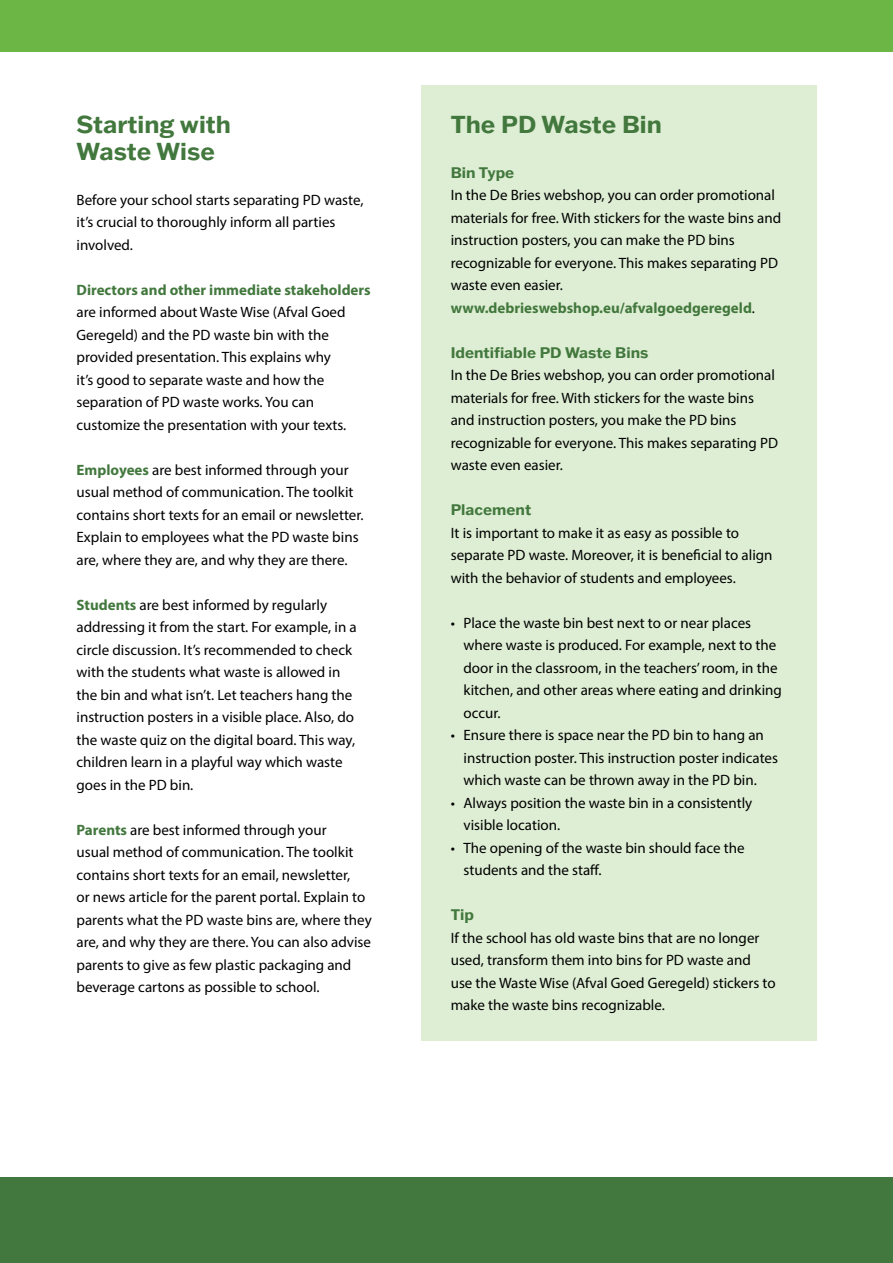
<style>
.page{position:relative;width:893px;height:1263px;background:#fff}
.page>*{position:absolute;margin:0;border:0;box-sizing:border-box;transform-origin:0 0}
.t1{font:700 24px/27px "Franklin Gothic ATF";color:#42783d}
.t2{font:15px/22.5px "Myriad Pro";color:#000}
.t3{font:700 15px "Franklin Gothic ATF";color:#42783d}
.t4{font:700 15px "Myriad Pro";color:#42783d}
.s1{font-weight:700;color:#42783d}
</style>
<div class="page">
<div style="left:0;top:1178px;width:893px;height:85px;background:#42783d"></div>
<div style="left:0;top:0;width:893px;height:51px;background:#6bb645"></div>
<div style="left:421px;top:85px;width:395px;height:955px;background:#deeed4"></div>
<h1 class="t1" style="left:77px;top:110px;width:156px">Starting with<br>Waste Wise</h1>
<p class="t2" style="left:77px;top:188px;width:288px">Before your school starts separating PD waste, it’s crucial to thoroughly inform all parties involved.</p>
<p class="t4" style="left:77px;top:280px;width:296px">Directors and other immediate stakeholders</p>
<p class="t2" style="left:77px;top:301px;width:271px">are informed about Waste Wise (Afval Goed Geregeld) and the PD waste bin with the provided presentation. This explains why it’s good to separate waste and how the separation of PD waste works. You can customize the presentation with your texts.</p>
<p class="t2" style="left:77px;top:458px;width:289px"><span class="s1">Employees</span> are best informed through your usual method of communication. The toolkit contains short texts for an email or newsletter.<br>Explain to employees what the PD waste bins are, where they are, and why they are there.</p>
<p class="t2" style="left:77px;top:593px;width:282px"><span class="s1">Students</span> are best informed by regularly addressing it from the start. For example, in a circle discussion. It’s recommended to check with the students what waste is allowed in the bin and what isn’t. Let teachers hang the instruction posters in a visible place. Also, do the waste quiz on the digital board. This way, children learn in a playful way which waste goes in the PD bin.</p>
<p class="t2" style="left:77px;top:818px;width:297px"><span class="s1">Parents</span> are best informed through your<br>usual method of communication. The toolkit contains short texts for an email, newsletter,<br>or news article for the parent portal. Explain to parents what the PD waste bins are, where they are, and why they are there. You can also advise parents to give as few plastic packaging and beverage cartons as possible to school.</p>
<h1 class="t1" style="left:451px;top:110px;width:213px">The PD Waste Bin</h1>
<p class="t3" style="left:451px;top:162px;width:65px">Bin Type</p>
<p class="t2" style="left:451px;top:184px;width:332px">In the De Bries webshop, you can order promotional materials for free. With stickers for the waste bins and instruction posters, you can make the PD bins recognizable for everyone. This makes separating PD waste even easier. <span class="s1">www.debrieswebshop.eu/afvalgoedgeregeld</span>.</p>
<p class="t3" style="left:451px;top:342px;width:199px">Identifiable PD Waste Bins</p>
<p class="t2" style="left:451px;top:364px;width:329px">In the De Bries webshop, you can order promotional materials for free. With stickers for the waste bins and instruction posters, you make the PD bins recognizable for everyone. This makes separating PD waste even easier.</p>
<p class="t3" style="left:451px;top:500px;width:82px">Placement</p>
<p class="t2" style="left:451px;top:521px;width:323px">It is important to make it as easy as possible to separate PD waste. Moreover, it is beneficial to align with the behavior of students and employees.</p>
<p class="t2" style="left:463px;top:611px;width:320px;text-indent:-13px">• Place the waste bin best next to or near places where waste is produced. For example, next to the door in the classroom, in the teachers’ room, in the kitchen, and other areas where eating and drinking occur.</p>
<p class="t2" style="left:463px;top:724px;width:316px;text-indent:-13px">• Ensure there is space near the PD bin to hang an instruction poster. This instruction poster indicates which waste can be thrown away in the PD bin.</p>
<p class="t2" style="left:463px;top:791px;width:290px;text-indent:-13px">• Always position the waste bin in a consistently visible location.</p>
<p class="t2" style="left:463px;top:836px;width:283px;text-indent:-13px">• The opening of the waste bin should face the students and the staff.</p>
<p class="t3" style="left:451px;top:905px;width:25px">Tip</p>
<p class="t2" style="left:451px;top:926px;width:326px">If the school has old waste bins that are no longer used, transform them into bins for PD waste and use the Waste Wise (Afval Goed Geregeld) stickers to make the waste bins recognizable.</p>
</div>
